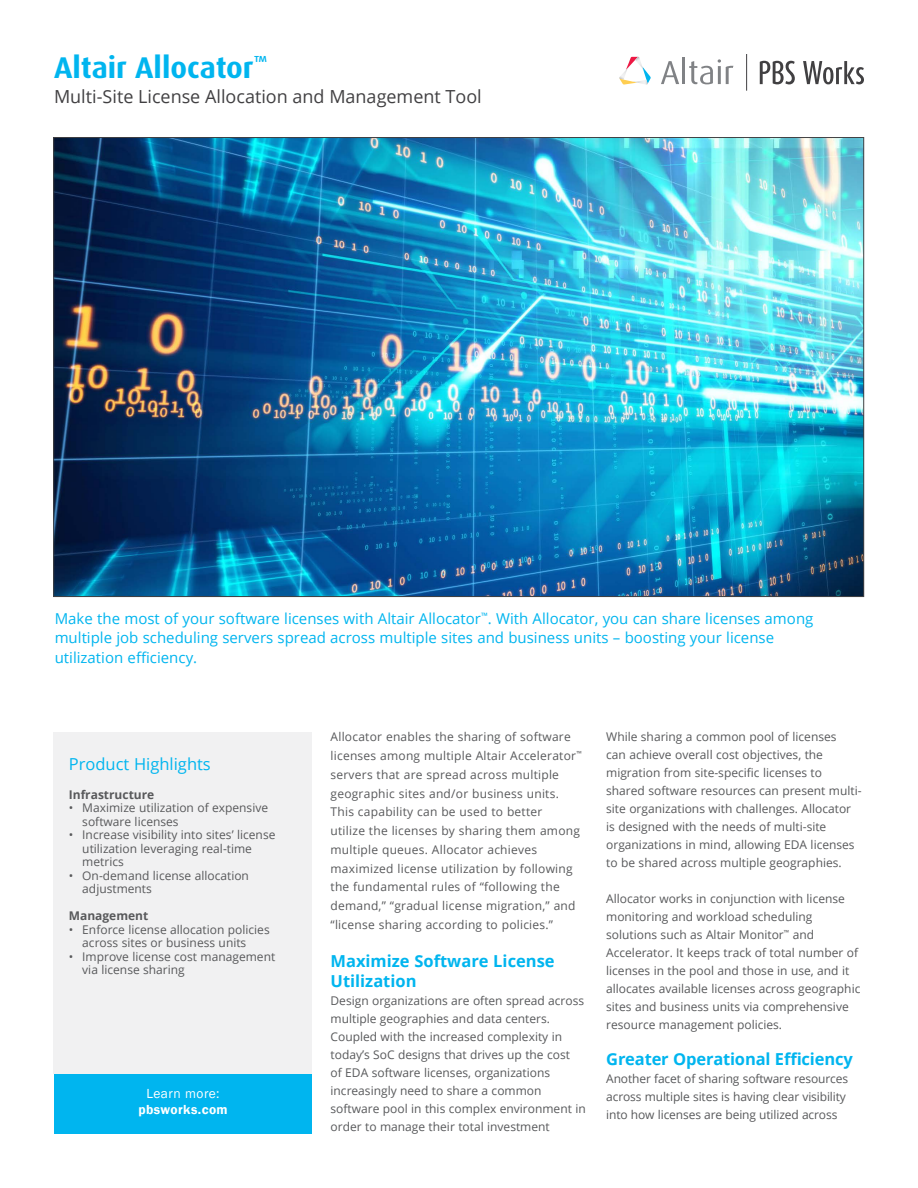
<style>
.page{position:relative;width:918px;height:1188px;background:#fff}
.page>*{position:absolute;margin:0;border:0;box-sizing:border-box;transform-origin:0 0}
.t1{font:700 30px "Dax";color:#00b5ef}
.t2{font:18px "Open Sans";color:#414042}
.t3{font:700 16.5px/19.8px "Open Sans";color:#00b5ef}
.t4{font:16.5px "Open Sans";color:#00b5ef}
.t5{font:15px/19.5px "Open Sans";color:#00b5ef}
.t6{font:600 13.5px "Franklin Gothic";letter-spacing:.03em;color:#fff}
.t7{font:13.5px "Franklin Gothic";letter-spacing:.03em;color:#fff}
.t8{font:12px/18px "Open Sans";color:#58595b}
.t9{font:12px/18.8px "Open Sans";letter-spacing:.02em;color:#58595b}
.t10{font:700 12px "Open Sans";color:#58595b}
</style>
<div class="page">
<div style="left:54px;top:1074px;width:258px;height:60px;background:#00b5ef"></div>
<img style="left:55px;top:139px;width:807px;height:456px">
<svg style="left:661px;top:61px;width:18px;height:23px"></svg>
<hr style="left:682px;top:58px;width:3px;height:26px;background:#808285">
<svg style="left:689px;top:59px;width:44px;height:25px"></svg>
<svg style="left:619px;top:57px;width:32px;height:28px"></svg>
<hr style="left:746px;top:54px;width:1px;height:37px;background:#414042">
<svg style="left:760px;top:61px;width:35px;height:23px"></svg>
<svg style="left:803px;top:61px;width:61px;height:23px"></svg>
<div style="left:53px;top:732px;width:258px;height:342px;background:#f1f1f2"></div>
<h1 class="t1" style="left:54px;top:50px;width:215px">Altair Allocator<sup>™</sup></h1>
<h2 class="t2" style="left:54px;top:84px;width:429px">Multi-Site License Allocation and Management Tool</h2>
<p class="t5" style="left:55px;top:608px;width:760px">Make the most of your software licenses with Altair Allocator<sup>™</sup>. With Allocator, you can share licenses among multiple job scheduling servers spread across multiple sites and business units – boosting your license utilization efficiency.</p>
<h3 class="t4" style="left:69px;top:753px;width:144px">Product Highlights</h3>
<p class="t10" style="left:69px;top:786px;width:87px">Infrastructure</p>
<p class="t8" style="left:82px;top:801px;width:187px;line-height:13.5px;text-indent:-14px">• Maximize utilization of expensive software licenses</p>
<p class="t8" style="left:82px;top:828px;width:195px;line-height:13.5px;text-indent:-14px">• Increase visibility into sites’ license utilization leveraging real-time metrics</p>
<p class="t8" style="left:82px;top:868px;width:168px;line-height:13.5px;text-indent:-14px">• On-demand license allocation adjustments</p>
<p class="t10" style="left:69px;top:907px;width:81px">Management</p>
<p class="t8" style="left:82px;top:922px;width:189px;line-height:13.5px;text-indent:-14px">• Enforce license allocation policies across sites or business units</p>
<p class="t8" style="left:82px;top:949px;width:194px;line-height:13.5px;text-indent:-14px">• Improve license cost management via license sharing</p>
<p class="t7" style="left:147px;top:1085px;width:75px">Learn more:</p>
<p class="t6" style="left:138px;top:1101px;width:91px">pbsworks.com</p>
<p class="t9" style="left:331px;top:727px;width:253px">Allocator enables the sharing of software licenses among multiple Altair Accelerator<sup>™ </sup>servers that are spread across multiple geographic sites and/or business units.<br>This capability can be used to better<br>utilize the licenses by sharing them among multiple queues. Allocator achieves maximized license utilization by following the fundamental rules of “following the demand,” “gradual license migration,” and “license sharing according to policies.”</p>
<h3 class="t3" style="left:331px;top:950px;width:226px">Maximize Software License<br>Utilization</h3>
<p class="t8" style="left:331px;top:991px;width:257px">Design organizations are often spread across multiple geographies and data centers.<br>Coupled with the increased complexity in today’s SoC designs that drives up the cost<br>of EDA software licenses, organizations increasingly need to share a common software pool in this complex environment in order to manage their total investment</p>
<p class="t8" style="left:606px;top:728px;width:257px">While sharing a common pool of licenses<br>can achieve overall cost objectives, the migration from site-specific licenses to shared software resources can present multi&shy;site organizations with challenges. Allocator is designed with the needs of multi-site organizations in mind, allowing EDA licenses to be shared across multiple geographies.</p>
<p class="t8" style="left:606px;top:890px;width:256px">Allocator works in conjunction with license monitoring and workload scheduling solutions such as Altair Monitor<sup>™</sup> and Accelerator. It keeps track of total number of licenses in the pool and those in use, and it allocates available licenses across geographic sites and business units via comprehensive resource management policies.</p>
<h3 class="t3" style="left:606px;top:1049px;width:248px">Greater Operational Efficiency</h3>
<p class="t8" style="left:606px;top:1070px;width:243px">Another facet of sharing software resources across multiple sites is having clear visibility into how licenses are being utilized across</p>
</div>
